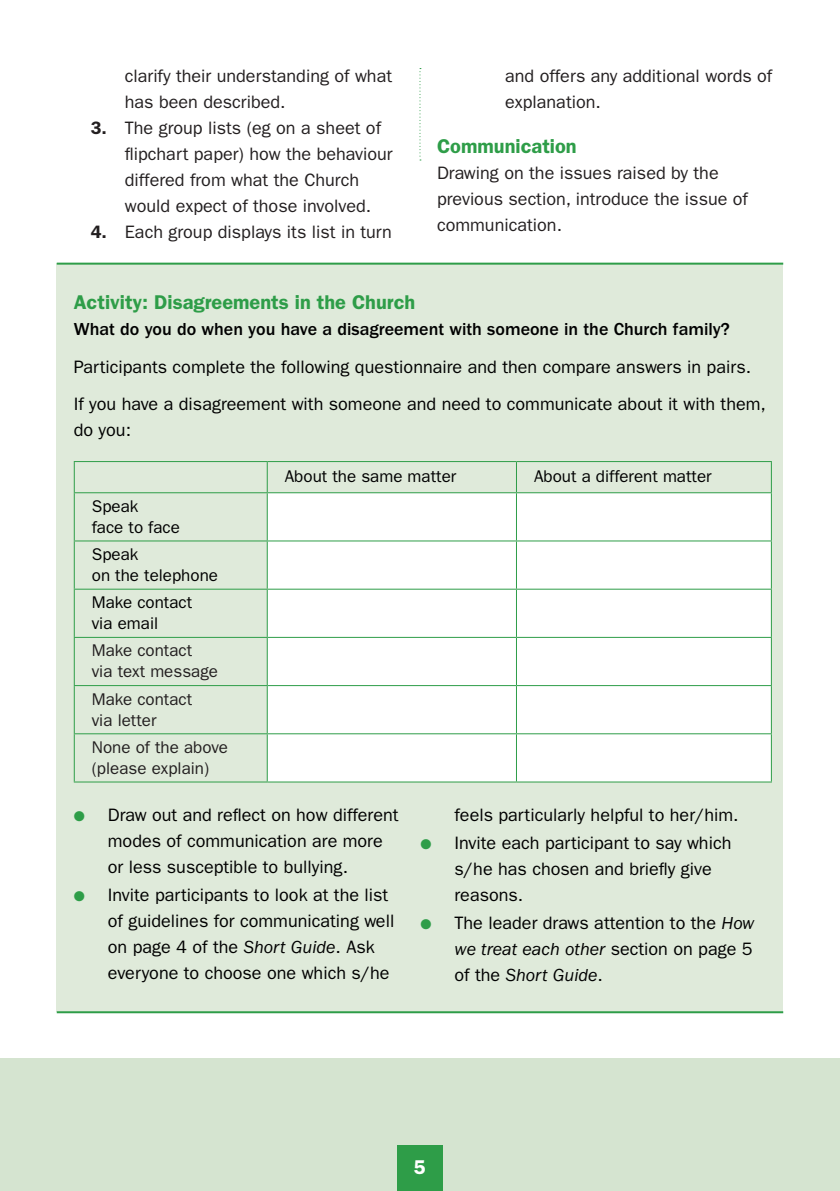
<style>
.page{position:relative;width:840px;height:1191px;background:#fff}
.page>*{position:absolute;margin:0;border:0;box-sizing:border-box;transform-origin:0 0}
.t1{font:600 20px "Franklin Gothic";color:#2e9d48}
.t2{font:600 20px "Franklin Gothic";color:#fff}
.t3{font:18px/26px "Franklin Gothic";color:#000}
.t4{font:18px/26px "Franklin Gothic";color:#231f20}
.t5{font:500 18px "Franklin Gothic";color:#000}
.t6{font:17px/21px "Franklin Gothic";color:#000}
.t7{font:17px/21px "Franklin Gothic";color:#231f20}
.s1{font-weight:600}
.s2{color:#2e9d48}
.s3{font-style:italic}
</style>
<div class="page">
<div style="left:0;top:1059px;width:839px;height:132px;background:#d5e4d0"></div>
<div style="left:397px;top:1145px;width:45px;height:46px;background:#2e9d48"></div>
<div style="left:57px;top:264px;width:725px;height:748px;background:#dfeada"></div>
<hr style="left:57px;top:263px;width:725px;height:2px;background:#2e9d48">
<hr style="left:57px;top:1011px;width:725px;height:2px;background:#2e9d48">
<svg style="left:75px;top:462px;width:695px;height:273px"></svg>
<div style="left:267px;top:493px;width:503px;height:288px;background:#fff"></div>
<hr style="left:74px;top:461px;width:193px;height:1px;background:#2e9d48">
<hr style="left:74px;top:462px;width:1px;height:30px;background:#2e9d48">
<hr style="left:267px;top:461px;width:249px;height:1px;background:#2e9d48">
<hr style="left:266px;top:462px;width:1px;height:30px;background:#2e9d48">
<hr style="left:516px;top:461px;width:255px;height:1px;background:#2e9d48">
<hr style="left:515px;top:462px;width:1px;height:30px;background:#2e9d48">
<hr style="left:770px;top:462px;width:1px;height:30px;background:#2e9d48">
<hr style="left:74px;top:492px;width:193px;height:1px;background:#2e9d48">
<hr style="left:74px;top:493px;width:1px;height:47px;background:#2e9d48">
<hr style="left:267px;top:492px;width:249px;height:1px;background:#2e9d48">
<hr style="left:266px;top:493px;width:1px;height:47px;background:#2e9d48">
<hr style="left:516px;top:492px;width:255px;height:1px;background:#2e9d48">
<hr style="left:515px;top:493px;width:1px;height:47px;background:#2e9d48">
<hr style="left:770px;top:493px;width:1px;height:47px;background:#2e9d48">
<hr style="left:74px;top:540px;width:193px;height:1px;background:#2e9d48">
<hr style="left:74px;top:541px;width:1px;height:47px;background:#2e9d48">
<hr style="left:267px;top:540px;width:249px;height:1px;background:#2e9d48">
<hr style="left:266px;top:541px;width:1px;height:47px;background:#2e9d48">
<hr style="left:516px;top:540px;width:255px;height:1px;background:#2e9d48">
<hr style="left:515px;top:541px;width:1px;height:47px;background:#2e9d48">
<hr style="left:770px;top:541px;width:1px;height:47px;background:#2e9d48">
<hr style="left:74px;top:588px;width:193px;height:1px;background:#2e9d48">
<hr style="left:74px;top:589px;width:1px;height:48px;background:#2e9d48">
<hr style="left:267px;top:588px;width:249px;height:1px;background:#2e9d48">
<hr style="left:266px;top:589px;width:1px;height:48px;background:#2e9d48">
<hr style="left:516px;top:588px;width:255px;height:1px;background:#2e9d48">
<hr style="left:515px;top:589px;width:1px;height:48px;background:#2e9d48">
<hr style="left:770px;top:589px;width:1px;height:48px;background:#2e9d48">
<hr style="left:74px;top:637px;width:193px;height:1px;background:#2e9d48">
<hr style="left:74px;top:638px;width:1px;height:47px;background:#2e9d48">
<hr style="left:267px;top:637px;width:249px;height:1px;background:#2e9d48">
<hr style="left:266px;top:638px;width:1px;height:47px;background:#2e9d48">
<hr style="left:516px;top:637px;width:255px;height:1px;background:#2e9d48">
<hr style="left:515px;top:638px;width:1px;height:47px;background:#2e9d48">
<hr style="left:770px;top:638px;width:1px;height:47px;background:#2e9d48">
<hr style="left:74px;top:685px;width:193px;height:1px;background:#2e9d48">
<hr style="left:74px;top:686px;width:1px;height:47px;background:#2e9d48">
<hr style="left:267px;top:685px;width:249px;height:1px;background:#2e9d48">
<hr style="left:266px;top:686px;width:1px;height:47px;background:#2e9d48">
<hr style="left:516px;top:685px;width:255px;height:1px;background:#2e9d48">
<hr style="left:515px;top:686px;width:1px;height:47px;background:#2e9d48">
<hr style="left:770px;top:686px;width:1px;height:47px;background:#2e9d48">
<hr style="left:74px;top:733px;width:193px;height:1px;background:#2e9d48">
<hr style="left:74px;top:734px;width:1px;height:47px;background:#2e9d48">
<hr style="left:267px;top:733px;width:249px;height:1px;background:#2e9d48">
<hr style="left:266px;top:734px;width:1px;height:47px;background:#2e9d48">
<hr style="left:516px;top:733px;width:255px;height:1px;background:#2e9d48">
<hr style="left:515px;top:734px;width:1px;height:47px;background:#2e9d48">
<hr style="left:770px;top:734px;width:1px;height:47px;background:#2e9d48">
<hr style="left:74px;top:781px;width:193px;height:1px;background:#2e9d48">
<hr style="left:267px;top:781px;width:249px;height:1px;background:#2e9d48">
<hr style="left:516px;top:781px;width:255px;height:1px;background:#2e9d48">
<svg style="left:419px;top:68px;width:2px;height:92px"></svg>
<p class="t4" style="left:125px;top:63px;width:269px">clarify their understanding of what has been described.</p>
<p class="t4" style="left:125px;top:115px;width:269px;text-indent:-34px"><span class="s1">3.</span> The group lists (eg on a sheet of flipchart paper) how the behaviour differed from what the Church would expect of those involved.</p>
<p class="t4" style="left:91px;top:219px;width:302px"><span class="s1">4.</span> Each group displays its list in turn</p>
<p class="t4" style="left:505px;top:63px;width:268px">and offers any additional words of explanation.</p>
<p class="t1" style="left:437px;top:135px;width:141px">Communication</p>
<p class="t4" style="left:437px;top:160px;width:312px">Drawing on the issues raised by the previous section, introduce the issue of communication.</p>
<p class="t1" style="left:74px;top:290px;width:343px">Activity: Disagreements in the Church</p>
<p class="t5" style="left:74px;top:319px;width:657px">What do you do when you have a disagreement with someone in the Church family?</p>
<p class="t3" style="left:74px;top:354px;width:678px">Participants complete the following questionnaire and then compare answers in pairs.</p>
<p class="t3" style="left:74px;top:391px;width:693px">If you have a disagreement with someone and need to communicate about it with them, do you:</p>
<p class="t6" style="left:284px;top:465px;width:173px">About the same matter</p>
<p class="t6" style="left:533px;top:465px;width:179px">About a different matter</p>
<p class="t6" style="left:92px;top:495px;width:90px">Speak<br>face to face</p>
<p class="t6" style="left:92px;top:544px;width:128px">Speak<br>on the telephone</p>
<p class="t6" style="left:92px;top:592px;width:102px">Make contact via email</p>
<p class="t7" style="left:92px;top:640px;width:128px">Make contact<br>via text message</p>
<p class="t7" style="left:92px;top:688px;width:102px">Make contact via letter</p>
<p class="t7" style="left:92px;top:736px;width:138px">None of the above (please explain)</p>
<p class="t3" style="left:108px;top:802px;width:292px;text-indent:-34px"><span class="s2">●</span> Draw out and reflect on how different modes of communication are more or less susceptible to bullying.</p>
<p class="t3" style="left:108px;top:882px;width:288px;text-indent:-34px"><span class="s2">●</span> Invite participants to look at the list of guidelines for communicating well on page 4 of the <span class="s3">Short Guide</span>. Ask everyone to choose one which s/he</p>
<p class="t3" style="left:454px;top:802px;width:285px">feels particularly helpful to her/him.</p>
<p class="t3" style="left:454px;top:830px;width:278px;text-indent:-34px"><span class="s2">●</span> Invite each participant to say which s/he has chosen and briefly give reasons.</p>
<p class="t3" style="left:454px;top:910px;width:301px;text-align:justify;text-indent:-34px"><span class="s2">●</span> The leader draws attention to the <span class="s3">How we treat each other</span> section on page 5 of the <span class="s3">Short Guide</span>.</p>
<p class="t2" style="left:414px;top:1155px;width:13px">5</p>
</div>
